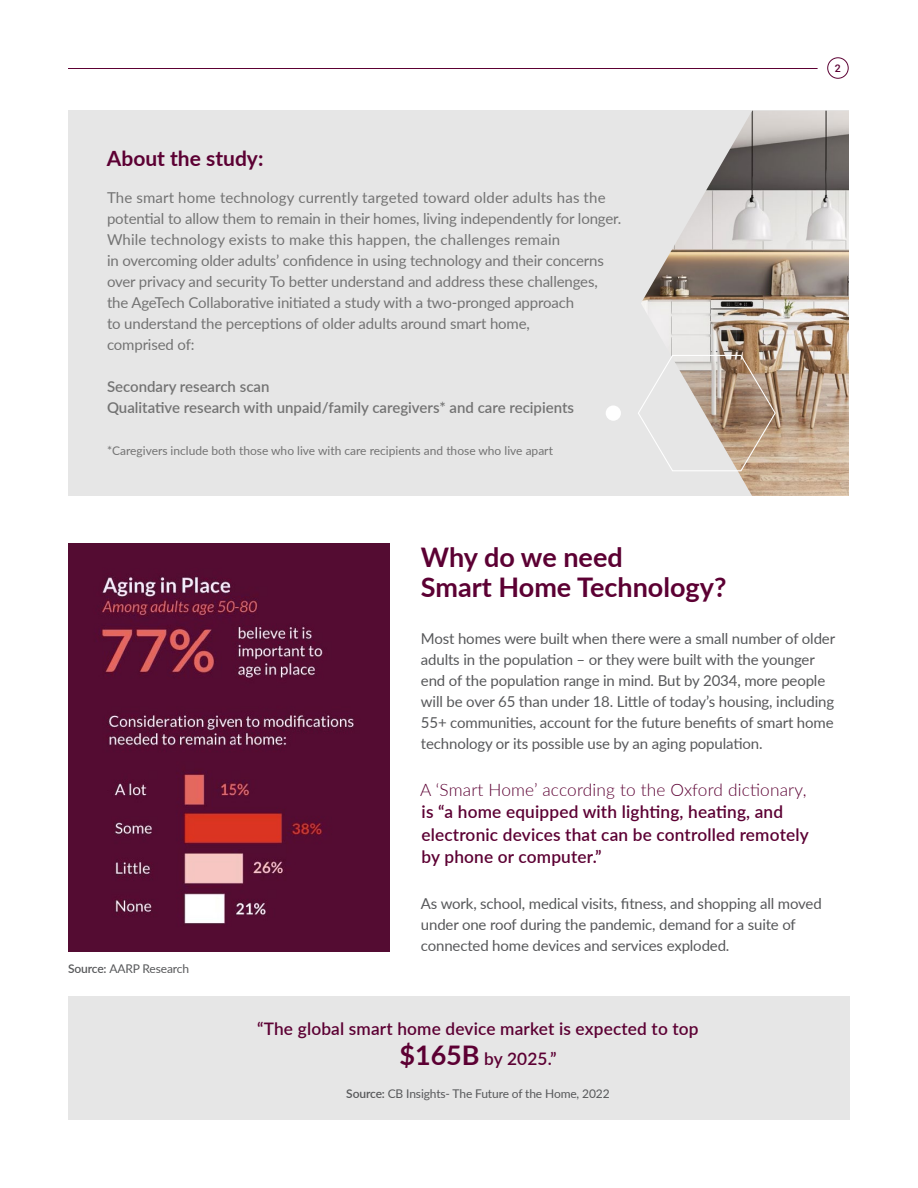
<style>
.page{position:relative;width:918px;height:1188px;background:#fff}
.page>*{position:absolute;margin:0;border:0;box-sizing:border-box;transform-origin:0 0}
.t1{font:700 27px/30px "Lato";color:#5c0033}
.t2{font:700 21px "Lato";color:#5c0033}
.t3{font:600 17.25px/22.5px "Lato";letter-spacing:.01em;color:#5c0033;text-align:center}
.t4{font:300 17.25px "Lato";letter-spacing:.01em;color:#5c0033}
.t5{font:15px/21px "Lato";letter-spacing:-.01em;color:#737373}
.t6{font:15px/21px "Lato";letter-spacing:-.01em;color:#57585a}
.t7{font:600 15px/21px "Lato";color:#737373}
.t8{font:12px "Lato";color:#737373}
.t9{font:12px "Lato";letter-spacing:-.01em;color:#57585a}
.t10{font:500 10.5px "Roboto";color:#5c0033}
.s1{font-weight:600}
.s2{font-weight:700;font-size:27px}
</style>
<div class="page">
<div style="left:827px;top:57px;width:22px;height:22px;border:1px solid #5c0033;border-radius:50%"></div>
<hr style="left:68px;top:68px;width:750px;height:1px;background:#5c0033">
<div style="left:68px;top:997px;width:782px;height:123px;background:#e6e6e6"></div>
<div style="left:68px;top:111px;width:782px;height:385px;background:#e6e6e6"></div>
<img style="left:641px;top:111px;width:209px;height:385px">
<svg style="left:638px;top:354px;width:138px;height:118px"></svg>
<div style="left:606px;top:405px;width:15px;height:16px;background:#fff;border-radius:50%"></div>
<img style="left:68px;top:544px;width:321px;height:407px">
<h2 class="t2" style="left:107px;top:143px;width:158px">About the study:</h2>
<p class="t5" style="left:107px;top:186px;width:516px">The smart home technology currently targeted toward older adults has the potential to allow them to remain in their homes, living independently for longer.<br>While technology exists to make this happen, the challenges remain<br>in overcoming older adults’ confidence in using technology and their concerns over privacy and security To better understand and address these challenges, the AgeTech Collaborative initiated a study with a two-pronged approach<br>to understand the perceptions of older adults around smart home,<br>comprised of:</p>
<p class="t7" style="left:107px;top:375px;width:469px">Secondary research scan<br>Qualitative research with unpaid/family caregivers* and care recipients</p>
<p class="t8" style="left:107px;top:442px;width:447px">*Caregivers include both those who live with care recipients and those who live apart</p>
<p class="t10" style="left:835px;top:61px;width:7px">2</p>
<h1 class="t1" style="left:421px;top:541px;width:307px">Why do we need<br>Smart Home Technology?</h1>
<p class="t6" style="left:421px;top:627px;width:416px">Most homes were built when there were a small number of older adults in the population – or they were built with the younger end of the population range in mind. But by 2034, more people will be over 65 than under 18. Little of today’s housing, including 55+ communities, account for the future benefits of smart home technology or its possible use by an aging population.</p>
<p class="t4" style="left:420px;top:777px;width:388px">A ‘Smart Home’ according to the Oxford dictionary,</p>
<p class="t3" style="left:421px;top:800px;width:389px;text-align:left">is “a home equipped with lighting, heating, and electronic devices that can be controlled remotely by phone or computer.”</p>
<p class="t9" style="left:68px;top:960px;width:123px"><span class="s1">Source:</span> AARP Research</p>
<p class="t6" style="left:421px;top:893px;width:402px">As work, school, medical visits, fitness, and shopping all moved under one roof during the pandemic, demand for a suite of connected home devices and services exploded.</p>
<p class="t3" style="left:257px;top:1013px;width:443px;line-height:30px">“The global smart home device market is expected to top <span class="s2">$165B</span> by 2025.”</p>
<p class="t9" style="left:346px;top:1086px;width:265px"><span class="s1">Source:</span> CB Insights- The Future of the Home, 2022</p>
</div>
